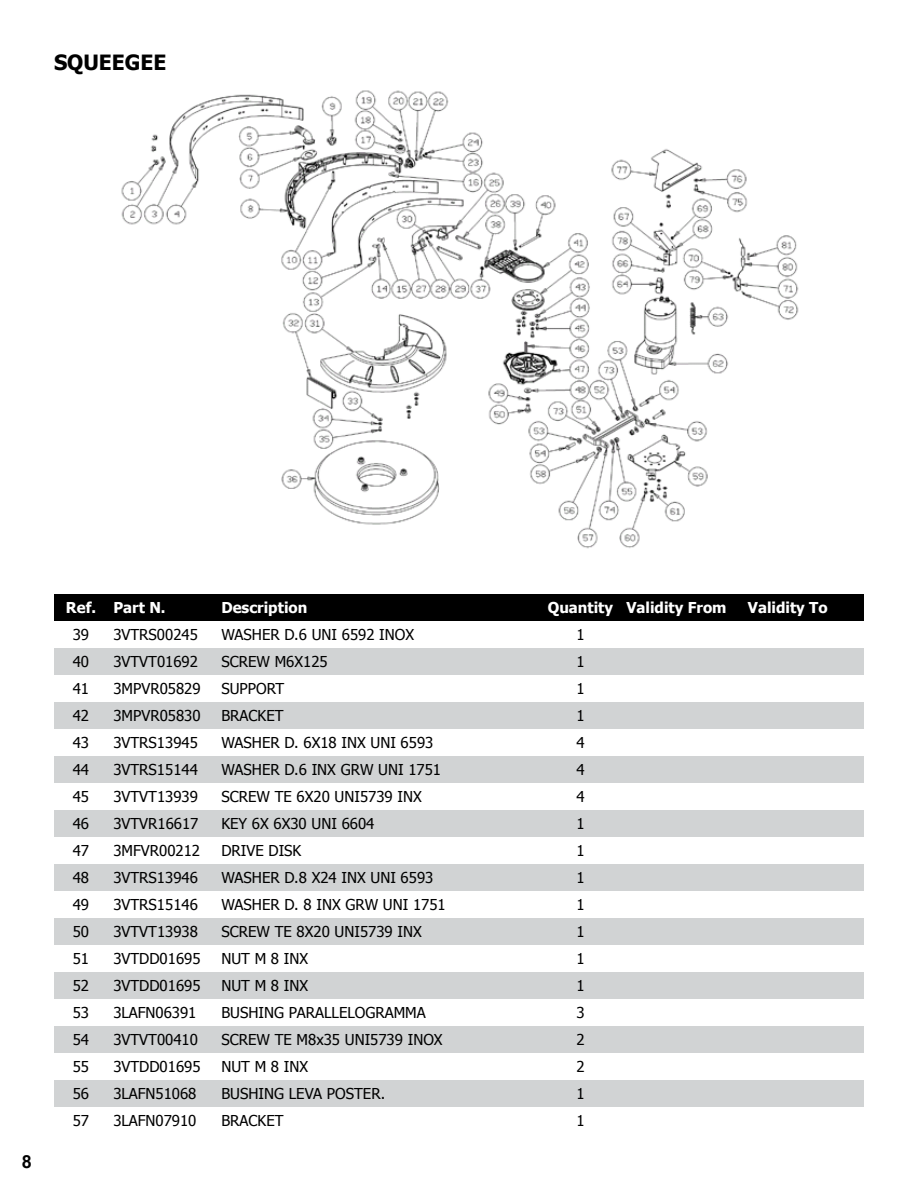
<style>
.page{position:relative;width:918px;height:1188px;background:#fff}
.page>*{position:absolute;margin:0;border:0;box-sizing:border-box;transform-origin:0 0}
.t1{font:700 21px "Tahoma";color:#000}
.t2{font:700 18px "Arial";color:#000}
.t3{font:15px "Tahoma";color:#000}
.t4{font:700 15px "Tahoma";color:#fff}
</style>
<div class="page">
<img style="left:121px;top:90px;width:678px;height:459px">
<div style="left:54px;top:594px;width:810px;height:27px;background:#000"></div>
<svg style="left:54px;top:648px;width:810px;height:459px;fill:#d1d3d4"></svg>
<h1 class="t1" style="left:54px;top:48px;width:114px">SQUEEGEE</h1>
<p class="t2" style="left:22px;top:1149px;width:12px">8</p>
<p class="t4" style="left:66px;top:597px;width:101px">Ref. Part N.</p>
<p class="t4" style="left:221px;top:597px;width:87px">Description</p>
<p class="t4" style="left:548px;top:597px;width:180px">Quantity Validity From</p>
<p class="t4" style="left:748px;top:597px;width:81px">Validity To</p>
<p class="t3" style="left:73px;top:625px;width:18px">39</p>
<p class="t3" style="left:113px;top:625px;width:86px">3VTRS00245</p>
<p class="t3" style="left:221px;top:625px;width:194px">WASHER D.6 UNI 6592 INOX</p>
<p class="t3" style="left:576px;top:625px;width:10px">1</p>
<p class="t3" style="left:73px;top:652px;width:18px">40</p>
<p class="t3" style="left:113px;top:652px;width:86px">3VTVT01692</p>
<p class="t3" style="left:221px;top:652px;width:108px">SCREW M6X125</p>
<p class="t3" style="left:576px;top:652px;width:10px">1</p>
<p class="t3" style="left:73px;top:679px;width:18px">41</p>
<p class="t3" style="left:113px;top:679px;width:89px">3MPVR05829</p>
<p class="t3" style="left:221px;top:679px;width:65px">SUPPORT</p>
<p class="t3" style="left:576px;top:679px;width:10px">1</p>
<p class="t3" style="left:73px;top:706px;width:18px">42</p>
<p class="t3" style="left:113px;top:706px;width:89px">3MPVR05830</p>
<p class="t3" style="left:221px;top:706px;width:64px">BRACKET</p>
<p class="t3" style="left:576px;top:706px;width:10px">1</p>
<p class="t3" style="left:73px;top:733px;width:18px">43</p>
<p class="t3" style="left:113px;top:733px;width:86px">3VTRS13945</p>
<p class="t3" style="left:221px;top:733px;width:214px">WASHER D. 6X18 INX UNI 6593</p>
<p class="t3" style="left:576px;top:733px;width:10px">4</p>
<p class="t3" style="left:73px;top:760px;width:18px">44</p>
<p class="t3" style="left:113px;top:760px;width:86px">3VTRS15144</p>
<p class="t3" style="left:221px;top:760px;width:221px">WASHER D.6 INX GRW UNI 1751</p>
<p class="t3" style="left:576px;top:760px;width:10px">4</p>
<p class="t3" style="left:73px;top:787px;width:18px">45</p>
<p class="t3" style="left:113px;top:787px;width:86px">3VTVT13939</p>
<p class="t3" style="left:221px;top:787px;width:202px">SCREW TE 6X20 UNI5739 INX</p>
<p class="t3" style="left:576px;top:787px;width:10px">4</p>
<p class="t3" style="left:73px;top:814px;width:18px">46</p>
<p class="t3" style="left:113px;top:814px;width:87px">3VTVR16617</p>
<p class="t3" style="left:221px;top:814px;width:155px">KEY 6X 6X30 UNI 6604</p>
<p class="t3" style="left:576px;top:814px;width:10px">1</p>
<p class="t3" style="left:73px;top:841px;width:18px">47</p>
<p class="t3" style="left:113px;top:841px;width:88px">3MFVR00212</p>
<p class="t3" style="left:221px;top:841px;width:82px">DRIVE DISK</p>
<p class="t3" style="left:576px;top:841px;width:10px">1</p>
<p class="t3" style="left:73px;top:868px;width:18px">48</p>
<p class="t3" style="left:113px;top:868px;width:86px">3VTRS13946</p>
<p class="t3" style="left:221px;top:868px;width:214px">WASHER D.8 X24 INX UNI 6593</p>
<p class="t3" style="left:576px;top:868px;width:10px">1</p>
<p class="t3" style="left:73px;top:895px;width:18px">49</p>
<p class="t3" style="left:113px;top:895px;width:86px">3VTRS15146</p>
<p class="t3" style="left:221px;top:895px;width:226px">WASHER D. 8 INX GRW UNI 1751</p>
<p class="t3" style="left:576px;top:895px;width:10px">1</p>
<p class="t3" style="left:73px;top:922px;width:18px">50</p>
<p class="t3" style="left:113px;top:922px;width:86px">3VTVT13938</p>
<p class="t3" style="left:221px;top:922px;width:202px">SCREW TE 8X20 UNI5739 INX</p>
<p class="t3" style="left:576px;top:922px;width:10px">1</p>
<p class="t3" style="left:73px;top:949px;width:18px">51</p>
<p class="t3" style="left:113px;top:949px;width:89px">3VTDD01695</p>
<p class="t3" style="left:221px;top:949px;width:88px">NUT M 8 INX</p>
<p class="t3" style="left:576px;top:949px;width:10px">1</p>
<p class="t3" style="left:73px;top:976px;width:18px">52</p>
<p class="t3" style="left:113px;top:976px;width:89px">3VTDD01695</p>
<p class="t3" style="left:221px;top:976px;width:88px">NUT M 8 INX</p>
<p class="t3" style="left:576px;top:976px;width:10px">1</p>
<p class="t3" style="left:73px;top:1003px;width:18px">53</p>
<p class="t3" style="left:113px;top:1003px;width:85px">3LAFN06391</p>
<p class="t3" style="left:221px;top:1003px;width:206px">BUSHING PARALLELOGRAMMA</p>
<p class="t3" style="left:576px;top:1003px;width:10px">3</p>
<p class="t3" style="left:73px;top:1030px;width:18px">54</p>
<p class="t3" style="left:113px;top:1030px;width:86px">3VTVT00410</p>
<p class="t3" style="left:221px;top:1030px;width:223px">SCREW TE M8x35 UNI5739 INOX</p>
<p class="t3" style="left:576px;top:1030px;width:10px">2</p>
<p class="t3" style="left:73px;top:1057px;width:18px">55</p>
<p class="t3" style="left:113px;top:1057px;width:89px">3VTDD01695</p>
<p class="t3" style="left:221px;top:1057px;width:88px">NUT M 8 INX</p>
<p class="t3" style="left:576px;top:1057px;width:10px">2</p>
<p class="t3" style="left:73px;top:1084px;width:18px">56</p>
<p class="t3" style="left:113px;top:1084px;width:85px">3LAFN51068</p>
<p class="t3" style="left:221px;top:1084px;width:165px">BUSHING LEVA POSTER.</p>
<p class="t3" style="left:576px;top:1084px;width:10px">1</p>
<p class="t3" style="left:73px;top:1111px;width:18px">57</p>
<p class="t3" style="left:113px;top:1111px;width:85px">3LAFN07910</p>
<p class="t3" style="left:221px;top:1111px;width:64px">BRACKET</p>
<p class="t3" style="left:576px;top:1111px;width:10px">1</p>
</div>
